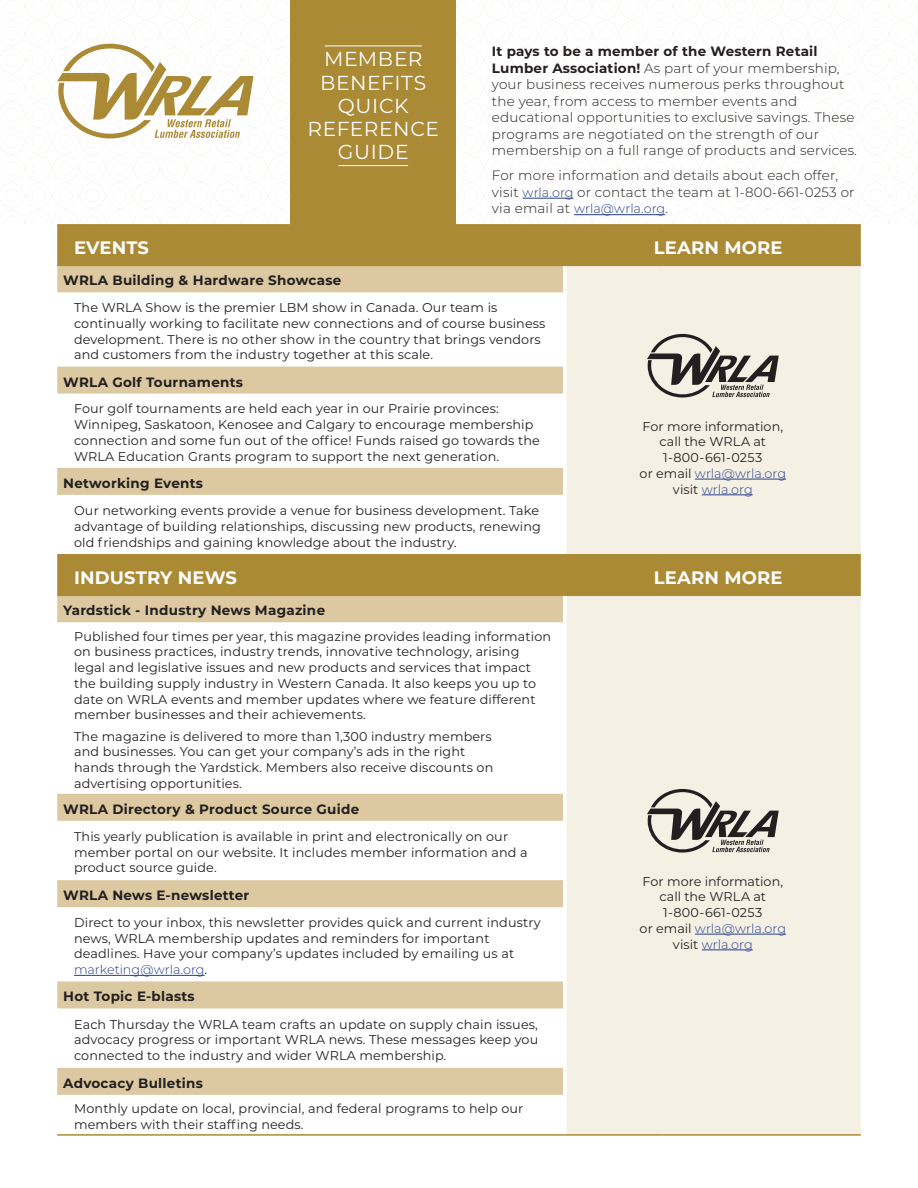
<style>
.page{position:relative;width:918px;height:1188px;background:#fff}
.page>*{position:absolute;margin:0;border:0;box-sizing:border-box;transform-origin:0 0}
.t1{font:20.25px/23.2px "Montserrat";letter-spacing:.03em;color:#fff;text-align:center}
.t2{font:700 18px "Montserrat";letter-spacing:.01em;color:#fff}
.t3{font:300 13.5px/16.5px "Montserrat";letter-spacing:.015em;color:#231f20}
.t4{font:700 13.5px "Montserrat";letter-spacing:.02em;color:#231f20}
.t5{font:12.75px/15.8px "Montserrat";letter-spacing:.01em;color:#231f20}
.t6{font:300 12.75px "Montserrat";letter-spacing:-.005em;color:#253f8e}
.s1{font-weight:700}
.s2{font-size:12.75px;color:#253f8e}
.s3{font-size:13.5px;color:#231f20}
.s4{font-weight:300;color:#253f8e}
</style>
<div class="page">
<svg style="left:57px;top:44px;width:196px;height:94px"></svg>
<div style="left:290px;top:0;width:165px;height:224px;background:#ab8a36"></div>
<hr style="left:325px;top:45px;width:97px;height:1px;background:#fff">
<hr style="left:338px;top:165px;width:70px;height:1px;background:#fff">
<hr style="left:523px;top:198px;width:51px;height:1px;background:#253f8e">
<hr style="left:574px;top:214px;width:91px;height:1px;background:#253f8e">
<div style="left:57px;top:226px;width:804px;height:39px;background:#ab8a36"></div>
<svg style="left:57px;top:266px;width:506px;height:829px"></svg>
<div style="left:567px;top:266px;width:294px;height:868px;background:#f5f0e4"></div>
<div style="left:57px;top:556px;width:804px;height:39px;background:#ab8a36"></div>
<hr style="left:57px;top:554px;width:508px;height:2px;background:#ab8a36">
<hr style="left:565px;top:554px;width:98px;height:2px;background:#ab8a36">
<hr style="left:663px;top:554px;width:198px;height:2px;background:#ab8a36">
<hr style="left:57px;top:595px;width:508px;height:1px;background:#ab8a36">
<hr style="left:565px;top:595px;width:98px;height:1px;background:#ab8a36">
<hr style="left:663px;top:595px;width:198px;height:1px;background:#ab8a36">
<hr style="left:57px;top:224px;width:508px;height:2px;background:#ab8a36">
<hr style="left:565px;top:224px;width:98px;height:2px;background:#ab8a36">
<hr style="left:663px;top:224px;width:198px;height:2px;background:#ab8a36">
<hr style="left:57px;top:265px;width:508px;height:1px;background:#ab8a36">
<hr style="left:565px;top:265px;width:98px;height:1px;background:#ab8a36">
<hr style="left:663px;top:265px;width:198px;height:1px;background:#ab8a36">
<hr style="left:57px;top:1134px;width:508px;height:2px;background:#ab8a36">
<hr style="left:565px;top:1134px;width:98px;height:2px;background:#ab8a36">
<hr style="left:663px;top:1134px;width:198px;height:2px;background:#ab8a36">
<hr style="left:695px;top:479px;width:91px;height:1px;background:#253f8e">
<hr style="left:702px;top:495px;width:51px;height:1px;background:#253f8e">
<svg style="left:647px;top:334px;width:132px;height:64px;background:#b2ada5"></svg>
<hr style="left:695px;top:934px;width:91px;height:1px;background:#253f8e">
<hr style="left:702px;top:950px;width:51px;height:1px;background:#253f8e">
<svg style="left:647px;top:789px;width:132px;height:64px;background:#b2ada5"></svg>
<hr style="left:74px;top:975px;width:131px;height:1px;background:#253f8e">
<h1 class="t1" style="left:307px;top:47px;width:133px">MEMBER<br>BENEFITS<br>QUICK<br>REFERENCE<br>GUIDE</h1>
<p class="t3" style="left:492px;top:43px;width:367px"><span class="s1">It pays to be a member of the Western Retail Lumber Association!</span> As part of your membership, your business receives numerous perks throughout the year, from access to member events and educational opportunities to exclusive savings. These programs are negotiated on the strength of our membership on a full range of products and services.</p>
<p class="t3" style="left:492px;top:167px;width:364px">For more information and details about each offer, visit <span class="s2">wrla.org</span> or contact the team at 1-800-661-0253 or</p>
<p class="t6" style="left:492px;top:200px;width:177px"><span class="s3">via email at</span> wrla@wrla.org<span class="s3">.</span></p>
<h2 class="t2" style="left:74px;top:234px;width:77px">EVENTS</h2>
<h2 class="t2" style="left:654px;top:234px;width:130px">LEARN MORE</h2>
<p class="t4" style="left:63px;top:271px;width:280px">WRLA Building &amp; Hardware Showcase</p>
<p class="t5" style="left:74px;top:299px;width:473px">The WRLA Show is the premier LBM show in Canada. Our team is continually working to facilitate new connections and of course business development. There is no other show in the country that brings vendors and customers from the industry together at this scale.</p>
<p class="t4" style="left:63px;top:372px;width:181px">WRLA Golf Tournaments</p>
<p class="t5" style="left:74px;top:400px;width:467px">Four golf tournaments are held each year in our Prairie provinces:<br>Winnipeg, Saskatoon, Kenosee and Calgary to encourage membership connection and some fun out of the office! Funds raised go towards the WRLA Education Grants program to support the next generation.</p>
<p class="t4" style="left:63px;top:473px;width:141px">Networking Events</p>
<p class="t5" style="left:74px;top:502px;width:468px">Our networking events provide a venue for business development. Take advantage of building relationships, discussing new products, renewing old friendships and gaining knowledge about the industry.</p>
<h2 class="t2" style="left:74px;top:564px;width:164px">INDUSTRY NEWS</h2>
<h2 class="t2" style="left:654px;top:564px;width:130px">LEARN MORE</h2>
<p class="t4" style="left:63px;top:601px;width:263px">Yardstick - Industry News Magazine</p>
<p class="t5" style="left:640px;top:418px;width:148px;text-align:center">For more information, call the WRLA at<br>1-800-661-0253<br>or email <span class="s4">wrla@wrla.org </span>visit <span class="s4">wrla.org</span></p>
<p class="t5" style="left:74px;top:628px;width:479px">Published four times per year, this magazine provides leading information on business practices, industry trends, innovative technology, arising legal and legislative issues and new products and services that impact the building supply industry in Western Canada. It also keeps you up to date on WRLA events and member updates where we feature different member businesses and their achievements.</p>
<p class="t5" style="left:74px;top:728px;width:421px">The magazine is delivered to more than 1,300 industry members and businesses. You can get your company’s ads in the right hands through the Yardstick. Members also receive discounts on advertising opportunities.</p>
<p class="t4" style="left:63px;top:799px;width:298px">WRLA Directory &amp; Product Source Guide</p>
<p class="t5" style="left:74px;top:828px;width:455px">This yearly publication is available in print and electronically on our member portal on our website. It includes member information and a product source guide.</p>
<p class="t4" style="left:63px;top:886px;width:188px">WRLA News E-newsletter</p>
<p class="t5" style="left:74px;top:914px;width:468px">Direct to your inbox, this newsletter provides quick and current industry news, WRLA membership updates and reminders for important deadlines. Have your company’s updates included by emailing us at <span class="s4">marketing@wrla.org</span>.</p>
<p class="t4" style="left:63px;top:987px;width:133px">Hot Topic E-blasts</p>
<p class="t5" style="left:74px;top:1016px;width:466px;text-align:justify">Each Thursday the WRLA team crafts an update on supply chain issues, advocacy progress or important WRLA news. These messages keep you connected to the industry and wider WRLA membership.</p>
<p class="t4" style="left:63px;top:1073px;width:141px">Advocacy Bulletins</p>
<p class="t5" style="left:74px;top:1100px;width:451px">Monthly update on local, provincial, and federal programs to help our members with their staffing needs.</p>
<p class="t5" style="left:640px;top:873px;width:148px;text-align:center">For more information, call the WRLA at<br>1-800-661-0253<br>or email <span class="s4">wrla@wrla.org </span>visit <span class="s4">wrla.org</span></p>
</div>
